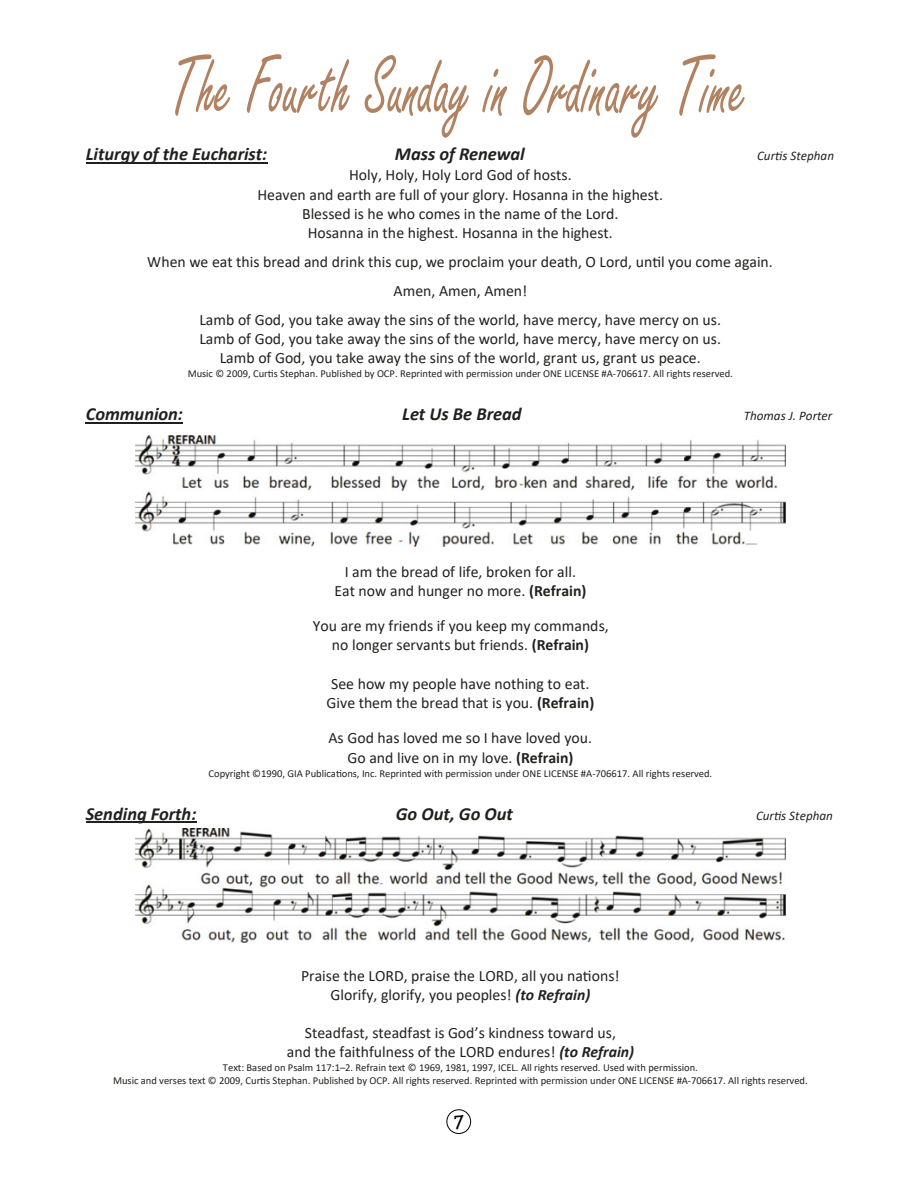
<style>
.page{position:relative;width:918px;height:1188px;background:#fff}
.page>*{position:absolute;margin:0;border:0;box-sizing:border-box;transform-origin:0 0}
.t1{font:88.95px "Freestyle Script";color:#b08261;scale:.67 1}
.t2{font:700 condensed 21px "Tekton Pro";color:#000}
.t3{font:italic 700 18.45px "Xqhwgr Calibri";color:#1f221c}
.t4{font:15.75px/19.4px "Vnqgqk Calibri";color:#1f221c;text-align:center}
.t5{font:15.75px/19.2px "Lydslx Calibri";color:#1f221c;text-align:center}
.t6{font:italic 13.05px "Xlbjjk Calibri";letter-spacing:.005em;color:#1f221c}
.t7{font:10.5px/12.9px "Lydslx Calibri";letter-spacing:-.005em;color:#1f221c;text-align:center}
.s1{font-family:"Sylpjg Calibri"}
.s2{font-family:"Vnqgqk Calibri"}
.s3{font-family:"Qlkmdq Calibri";font-weight:700}
.s4{font-family:"Xqhwgr Calibri";font-weight:700;font-style:italic}
.s5{font-family:"Wthfqj Calibri"}
</style>
<div class="page">
<div style="left:447px;top:1110px;width:24px;height:24px;border:1px solid #000;border-radius:50%"></div>
<hr style="left:86px;top:162px;width:181px;height:2px;background:#1f221c">
<hr style="left:86px;top:422px;width:97px;height:2px;background:#1f221c">
<hr style="left:86px;top:822px;width:110px;height:1px;background:#1f221c">
<img style="left:135px;top:435px;width:651px;height:111px">
<img style="left:135px;top:828px;width:651px;height:114px">
<h1 class="t1" style="left:171px;top:39px;width:861px">The Fourth Sunday in Ordinary Time</h1>
<p class="t3" style="left:86px;top:141px;width:183px">Liturgy of the Eucharist:</p>
<p class="t3" style="left:395px;top:141px;width:131px">Mass of Renewal</p>
<p class="t6" style="left:757px;top:147px;width:78px">Curtis Stephan</p>
<p class="t4" style="left:257px;top:165px;width:407px">Holy, Holy, Holy Lord God of hosts.<br>Heaven and earth are full of your glory. Hosanna in the highest.<br>Blessed is he who comes in the name of the Lord.<br>Hosanna in the highest. Hosanna in the highest.</p>
<p class="t5" style="left:147px;top:252px;width:627px">When we eat this bread and drink this cup, we proclaim your death, O Lord, until you come again.</p>
<p class="t4" style="left:199px;top:276px;width:523px;line-height:28.8px">Amen, Amen, Amen!<br>Lamb of God, you take away the sins of the world, have mercy, have mercy on us.</p>
<p class="t4" style="left:199px;top:329px;width:523px">Lamb of God, you take away the sins of the world, have mercy, have mercy on us.<br>Lamb of God, you take away the sins of the world, grant us, grant us peace.</p>
<p class="t7" style="left:188px;top:367px;width:547px">Music © 2009, Curtis Stephan. Published by OCP. Reprinted with permission under ONE LICENSE #A<span class="s1">-</span><span class="s2">706617. All rights reserved.</span></p>
<p class="t3" style="left:86px;top:401px;width:99px">Communion:</p>
<p class="t3" style="left:402px;top:401px;width:121px">Let Us Be Bread</p>
<p class="t6" style="left:744px;top:407px;width:90px">Thomas J. Porter</p>
<p class="t5" style="left:335px;top:561px;width:253px">I am the bread of life, broken for all.<br>Eat now and hunger no more. <span class="s3">(Refrain)</span></p>
<p class="t4" style="left:313px;top:616px;width:298px">You are my friends if you keep my commands, no longer servants but friends. <span class="s3">(Refrain)</span></p>
<p class="t5" style="left:331px;top:674px;width:260px">See how my people have nothing to eat.</p>
<p class="t4" style="left:327px;top:693px;width:269px">Give them the bread that is you. <span class="s3">(Refrain)</span></p>
<p class="t5" style="left:329px;top:728px;width:265px">As God has loved me so I have loved you.</p>
<p class="t4" style="left:347px;top:747px;width:228px">Go and live on in my love. <span class="s3">(Refrain)</span></p>
<p class="t7" style="left:208px;top:767px;width:505px">Copyright ©1990, GIA Publications, Inc. Reprinted with permission under ONE LICENSE #A<span class="s1">-</span><span class="s2">706617. All rights reserved.</span></p>
<p class="t3" style="left:86px;top:801px;width:112px">Sending Forth:</p>
<p class="t3" style="left:396px;top:801px;width:119px">Go Out, Go Out</p>
<p class="t6" style="left:756px;top:806px;width:78px">Curtis Stephan</p>
<p class="t5" style="left:301px;top:965px;width:320px">Praise the LORD, praise the LORD, all you nations!</p>
<p class="t4" style="left:331px;top:984px;width:261px">Glorify, glorify, you peoples! <span class="s4">(to Refrain)</span></p>
<p class="t5" style="left:287px;top:1023px;width:349px">Steadfast, steadfast is God<span class="s5">’</span><span class="s2">s kindness toward us,<br></span>and the faithfulness of the LORD endures! <span class="s4">(to Refrain)</span></p>
<p class="t7" style="left:113px;top:1061px;width:696px">Text: Based on Psalm <span class="s5">117:1</span><span class="s2">–</span><span class="s5">2.</span> Refrain text © 1969, 1981, 1997, ICEL. All rights reserved. Used with permission.<br>Music and verses text © 2009, Curtis Stephan. Published by OCP. All rights reserved. Reprinted with permission under ONE LICENSE #A<span class="s1">-</span><span class="s2">706617. All rights reserved.</span></p>
<h2 class="t2" style="left:453px;top:1110px;width:12px">7</h2>
</div>
